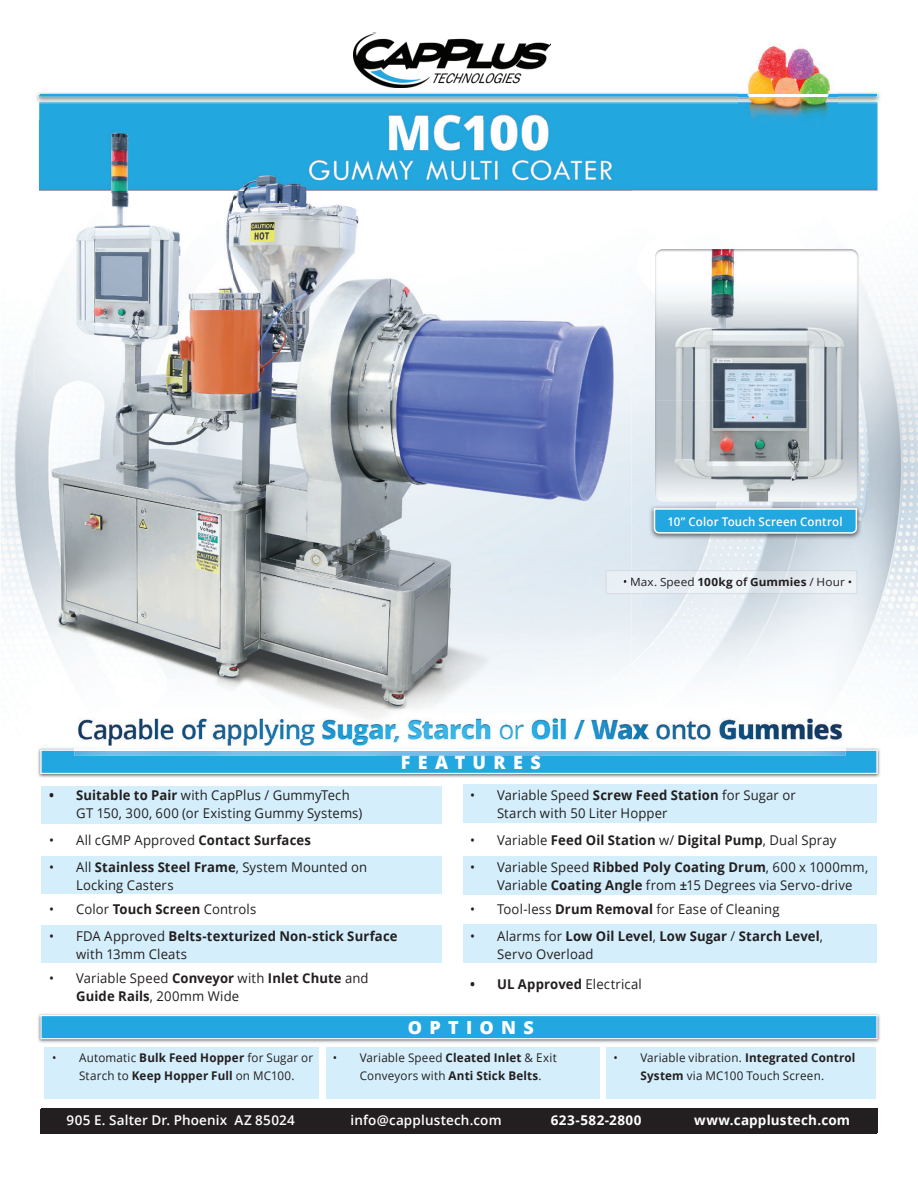
<style>
.page{position:relative;width:918px;height:1188px;background:#fff}
.page>*{position:absolute;margin:0;border:0;box-sizing:border-box;transform-origin:0 0}
.t1{font:800 18px "Open Sans";letter-spacing:.405em;color:#fff}
.t2{font:13.5px/18px "Open Sans";letter-spacing:.01em;color:#231f20}
.t3{font:700 13.5px/18px "Open Sans";letter-spacing:.01em;color:#231f20}
.t4{font:600 13.5px "Open Sans";letter-spacing:.015em;color:#fff}
.t5{font:700 13.5px "Open Sans";letter-spacing:.02em;color:#fff}
.t6{font:12px/18px "Open Sans";letter-spacing:.015em;color:#231f20}
.t7{font:600 12px "Open Sans";letter-spacing:.015em;color:#fff;scale:.96 1}
.t8{font:11.25px "Open Sans";letter-spacing:.01em;color:#231f20;scale:1.05 1}
.s1{font-weight:700}
.s2{font-weight:600}
.s3{font-weight:400}
</style>
<div class="page">
<img style="left:1px;top:278px;width:917px;height:412px">
<div style="left:41px;top:1109px;width:837px;height:24px;background:#231f20"></div>
<img style="left:649px;top:505px;width:213px;height:35px">
<svg style="left:654px;top:508px;width:203px;height:26px;background:#40b1e2"></svg>
<div style="left:42px;top:856px;width:400px;height:38px;background:#d4effb"></div>
<div style="left:42px;top:786px;width:400px;height:38px;background:#d4effb"></div>
<div style="left:45px;top:1047px;width:274px;height:52px;background:#d4effb"></div>
<div style="left:326px;top:1047px;width:274px;height:52px;background:#d4effb"></div>
<div style="left:607px;top:1047px;width:269px;height:52px;background:#d4effb"></div>
<div style="left:42px;top:925px;width:400px;height:38px;background:#d4effb"></div>
<div style="left:463px;top:856px;width:413px;height:38px;background:#d4effb"></div>
<div style="left:463px;top:784px;width:413px;height:39px;background:#d4effb"></div>
<div style="left:463px;top:924px;width:413px;height:39px;background:#d4effb"></div>
<img style="left:353px;top:34px;width:196px;height:53px">
<div style="left:40px;top:1110px;width:837px;height:24px;background:#231f20"></div>
<img style="left:36px;top:92px;width:844px;height:10px">
<hr style="left:40px;top:94px;width:837px;height:2px;background:#22a7e0">
<img style="left:38px;top:748px;width:842px;height:30px">
<svg style="left:40px;top:750px;width:838px;height:24px;background:#31ade2"></svg>
<img style="left:38px;top:1013px;width:842px;height:30px">
<svg style="left:40px;top:1015px;width:838px;height:24px;background:#35aee2"></svg>
<img style="left:655px;top:249px;width:204px;height:253px">
<img style="left:74px;top:710px;width:771px;height:40px">
<img style="left:74px;top:750px;width:771px;height:6px">
<img style="left:377px;top:756px;width:163px;height:1px">
<img style="left:39px;top:100px;width:839px;height:91px">
<img style="left:632px;top:571px;width:225px;height:22px">
<img style="left:632px;top:577px;width:62px;height:11px">
<img style="left:739px;top:44px;width:98px;height:88px">
<img style="left:739px;top:96px;width:98px;height:1px">
<img style="left:739px;top:94px;width:98px;height:2px">
<img style="left:35px;top:192px;width:597px;height:396px">
<img style="left:35px;top:588px;width:249px;height:150px">
<img style="left:283px;top:588px;width:349px;height:122px">
<img style="left:39px;top:120px;width:593px;height:72px">
<img style="left:606px;top:571px;width:26px;height:22px">
<svg style="left:624px;top:577px;width:8px;height:11px"></svg>
<p class="t7" style="left:667px;top:513px;width:184px">10” Color Touch Screen Control</p>
<h1 class="t1" style="left:401px;top:748px;width:142px">FEATURES</h1>
<p class="t8" style="left:623px;top:574px;width:220px">• Max. Speed <span class="s1">100kg</span> <span class="s2">of</span> <span class="s1">Gummies</span> / Hour •</p>
<p class="t2" style="left:76px;top:785px;width:288px;text-indent:-27px"><span class="s1">• Suitable to Pair</span> with CapPlus / GummyTech<br>GT 150, 300, 600 (or Existing Gummy Systems)</p>
<p class="t2" style="left:49px;top:830px;width:263px">• All cGMP Approved <span class="s1">Contact Surfaces</span></p>
<p class="t2" style="left:76px;top:857px;width:293px;text-indent:-27px">• All <span class="s1">Stainless Steel Frame</span>, System Mounted on<br>Locking Casters</p>
<p class="t2" style="left:49px;top:899px;width:209px">• Color <span class="s1">Touch Screen</span> Controls</p>
<p class="t3" style="left:76px;top:926px;width:323px;text-indent:-27px"><span class="s3">• FDA Approved</span> Belts-texturized Non-stick Surface <span class="s3">with 13mm Cleats</span></p>
<p class="t2" style="left:76px;top:968px;width:294px;text-indent:-27px">• Variable Speed <span class="s1">Conveyor</span> with <span class="s1">Inlet Chute</span> and<br><span class="s1">Guide Rails</span>, 200mm Wide</p>
<p class="t2" style="left:497px;top:785px;width:300px;text-indent:-27px">• Variable Speed <span class="s1">Screw Feed Station</span> for Sugar or<br>Starch with 50 Liter Hopper</p>
<p class="t3" style="left:470px;top:830px;width:368px"><span class="s3">• Variable</span> Feed Oil Station <span class="s3">w/</span> Digital Pump<span class="s3">, Dual Spray</span></p>
<p class="t2" style="left:497px;top:857px;width:373px;text-indent:-27px">• Variable Speed <span class="s1">Ribbed Poly Coating Drum</span>, 600 x 1000mm,<br>Variable <span class="s1">Coating Angle</span> from <span class="s2">±</span>15 Degrees via Servo-drive</p>
<p class="t2" style="left:470px;top:899px;width:311px">• Tool-less <span class="s1">Drum Removal</span> for Ease of Cleaning</p>
<p class="t3" style="left:497px;top:926px;width:327px;text-indent:-27px"><span class="s3">• Alarms for</span> Low Oil Level<span class="s3">,</span> Low Sugar <span class="s3">/</span> Starch Level<span class="s3">,<br>Servo Overload</span></p>
<p class="t3" style="left:470px;top:974px;width:173px">• UL Approved <span class="s3">Electrical</span></p>
<h1 class="t1" style="left:408px;top:1014px;width:128px">OPTIONS</h1>
<p class="t6" style="left:79px;top:1048px;width:236px;text-indent:-27px">• Automatic <span class="s1">Bulk Feed Hopper</span> for Sugar or<br>Starch to <span class="s1">Keep Hopper Full</span> on MC100.</p>
<p class="t6" style="left:360px;top:1048px;width:199px;text-indent:-27px">• Variable Speed <span class="s1">Cleated Inlet</span> &amp; Exit<br>Conveyors with <span class="s1">Anti Stick Belts</span>.</p>
<p class="t6" style="left:613px;top:1048px;width:244px;text-align:center">• Variable vibration. <span class="s1">Integrated Control<br>System</span> via MC100 Touch Screen.</p>
<p class="t4" style="left:67px;top:1110px;width:230px">905 E. Salter Dr. Phoenix AZ 85024</p>
<p class="t4" style="left:351px;top:1110px;width:152px">info@capplustech.com</p>
<p class="t5" style="left:551px;top:1110px;width:92px">623-582-2800</p>
<p class="t5" style="left:695px;top:1110px;width:157px">www.capplustech.com</p>
</div>
